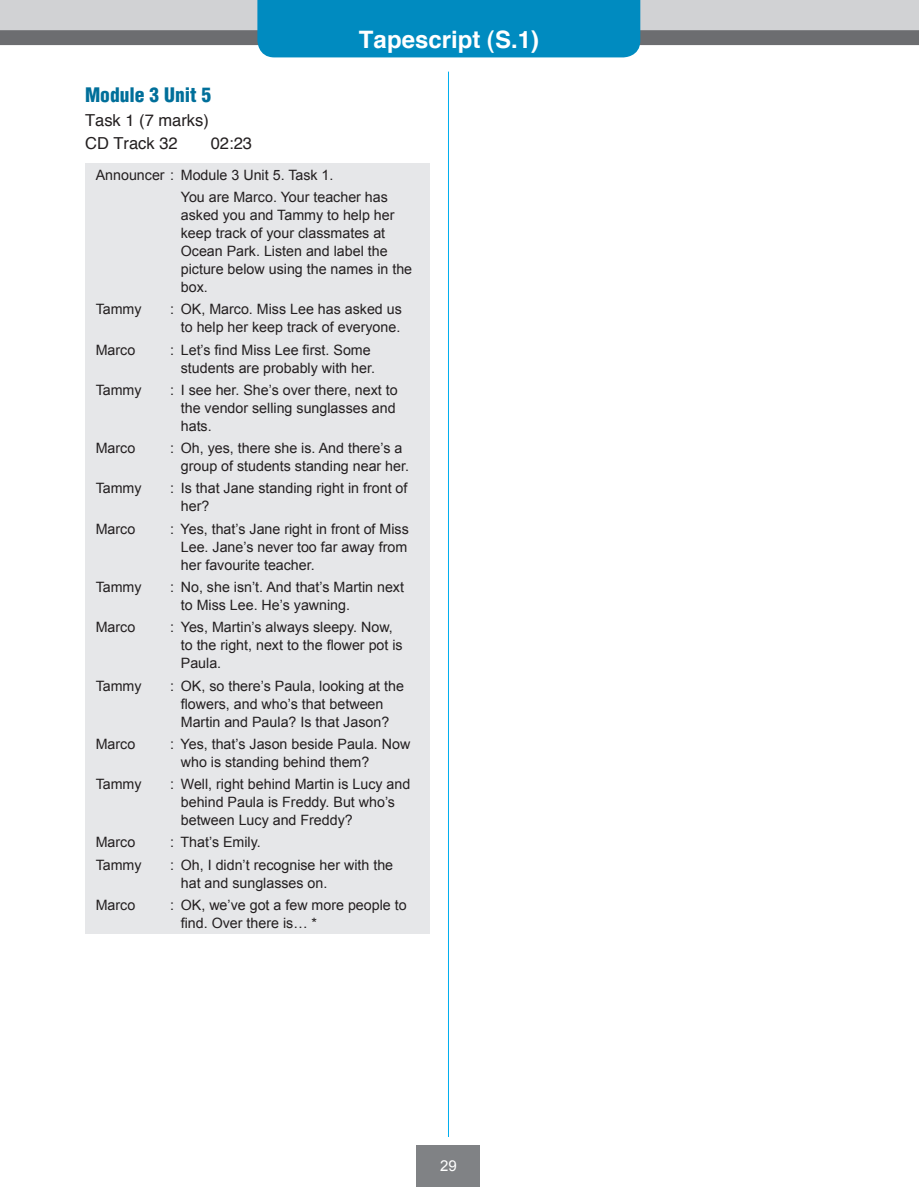
<style>
.page{position:relative;width:919px;height:1187px;background:#fff}
.page>*{position:absolute;margin:0;border:0;box-sizing:border-box;transform-origin:0 0}
.t1{font:700 24px "Helvetica";color:#fff}
.t2{font:900 condensed 19.5px "Helvetica";color:#006f9a}
.t3{font:16.5px/22.5px "Helvetica";color:#231f20}
.t4{font:15px "Arial";color:#fff}
.t5{font:14.25px/18px "Arial";color:#231f20}
</style>
<div class="page">
<svg style="left:0;top:0;width:918px;height:57px;background:#70aac1"></svg>
<hr style="left:448px;top:72px;width:1px;height:1064px;background:#00aeef">
<div style="left:416px;top:1145px;width:64px;height:41px;background:#808285"></div>
<div style="left:85px;top:164px;width:344px;height:769px;background:#e6e7e9"></div>
<h1 class="t1" style="left:359px;top:18px;width:182px">Tapescript (S.1)</h1>
<h2 class="t2" style="left:85px;top:83px;width:128px">Module 3 Unit 5</h2>
<p class="t3" style="left:85px;top:108px;width:125px">Task 1 (7 marks)<br>CD Track 32</p>
<p class="t3" style="left:211px;top:131px;width:43px">02:23</p>
<p class="t5" style="left:181px;top:164px;width:209px;line-height:22.2px;text-indent:-85px">Announcer : Module 3 Unit 5. Task 1.<br>You are Marco. Your teacher has</p>
<p class="t5" style="left:181px;top:206px;width:233px">asked you and Tammy to help her keep track of your classmates at<br>Ocean Park. Listen and label the picture below using the names in the box.</p>
<p class="t5" style="left:96px;top:300px;width:47px">Tammy</p>
<p class="t5" style="left:170px;top:300px;width:233px;text-align:right">: OK, Marco. Miss Lee has asked us to help her keep track of everyone.</p>
<p class="t5" style="left:96px;top:340px;width:41px">Marco</p>
<p class="t5" style="left:170px;top:340px;width:206px;text-align:right">: Let’s find Miss Lee first. Some students are probably with her.</p>
<p class="t5" style="left:96px;top:381px;width:47px">Tammy</p>
<p class="t5" style="left:181px;top:381px;width:218px;text-indent:-10px">: I see her. She’s over there, next to the vendor selling sunglasses and hats.</p>
<p class="t5" style="left:96px;top:439px;width:41px">Marco</p>
<p class="t5" style="left:181px;top:439px;width:230px;text-indent:-10px">: Oh, yes, there she is. And there’s a group of students standing near her.</p>
<p class="t5" style="left:96px;top:479px;width:47px">Tammy</p>
<p class="t5" style="left:181px;top:479px;width:228px;text-indent:-10px">: Is that Jane standing right in front of her?</p>
<p class="t5" style="left:96px;top:519px;width:41px">Marco</p>
<p class="t5" style="left:181px;top:519px;width:229px;text-align:justify;text-indent:-10px">: Yes, that’s Jane right in front of Miss Lee. Jane’s never too far away from her favourite teacher.</p>
<p class="t5" style="left:96px;top:578px;width:47px">Tammy</p>
<p class="t5" style="left:181px;top:578px;width:225px;text-indent:-10px">: No, she isn’t. And that’s Martin next to Miss Lee. He’s yawning.</p>
<p class="t5" style="left:96px;top:618px;width:41px">Marco</p>
<p class="t5" style="left:181px;top:618px;width:223px;text-indent:-10px">: Yes, Martin’s always sleepy. Now, to the right, next to the flower pot is<br>Paula.</p>
<p class="t5" style="left:96px;top:676px;width:47px">Tammy</p>
<p class="t5" style="left:181px;top:676px;width:225px;text-indent:-10px">: OK, so there’s Paula, looking at the flowers, and who’s that between<br>Martin and Paula? Is that Jason?</p>
<p class="t5" style="left:96px;top:735px;width:41px">Marco</p>
<p class="t5" style="left:181px;top:735px;width:231px;text-indent:-10px">: Yes, that’s Jason beside Paula. Now who is standing behind them?</p>
<p class="t5" style="left:96px;top:775px;width:47px">Tammy</p>
<p class="t5" style="left:181px;top:775px;width:231px;text-indent:-10px">: Well, right behind Martin is Lucy and behind Paula is Freddy. But who’s between Lucy and Freddy?</p>
<p class="t5" style="left:96px;top:833px;width:41px">Marco</p>
<p class="t5" style="left:170px;top:833px;width:92px">: That’s Emily.</p>
<p class="t5" style="left:96px;top:855px;width:47px">Tammy</p>
<p class="t5" style="left:181px;top:855px;width:214px;text-indent:-10px">: Oh, I didn’t recognise her with the hat and sunglasses on.</p>
<p class="t5" style="left:96px;top:896px;width:41px">Marco</p>
<p class="t5" style="left:181px;top:896px;width:227px;text-indent:-10px">: OK, we’ve got a few more people to find. Over there is… *</p>
<p class="t4" style="left:440px;top:1155px;width:18px">29</p>
</div>
